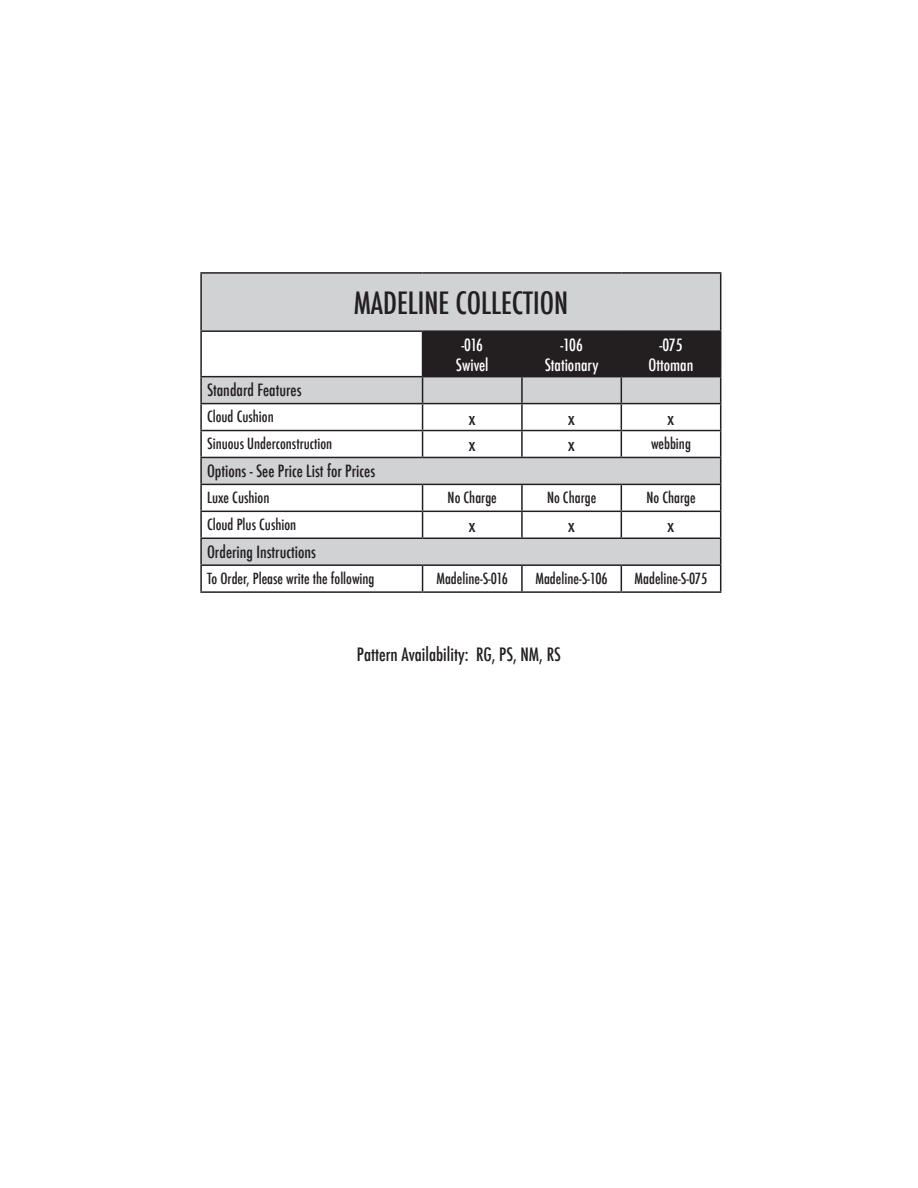
<style>
.page{position:relative;width:918px;height:1188px;background:#fff}
.page>*{position:absolute;margin:0;border:0;box-sizing:border-box;transform-origin:0 0}
.t1{font:500 condensed 30px "Futura";color:#231f20}
.t2{font:500 condensed 18px "Futura";color:#231f20}
.t3{font:500 condensed 16.5px "Futura";color:#231f20}
.t4{font:500 condensed 16.5px "Futura";color:#fff}
.t5{font:500 condensed 15px "Futura";color:#231f20}
</style>
<div class="page">
<svg style="left:202px;top:274px;width:518px;height:290px;fill:#d1d2d4"></svg>
<hr style="left:200px;top:272px;width:223px;height:2px;background:#231f20">
<hr style="left:200px;top:274px;width:2px;height:56px;background:#231f20">
<hr style="left:423px;top:272px;width:99px;height:2px;background:#231f20">
<hr style="left:522px;top:272px;width:99px;height:2px;background:#231f20">
<hr style="left:621px;top:272px;width:100px;height:2px;background:#231f20">
<hr style="left:720px;top:274px;width:1px;height:56px;background:#231f20">
<hr style="left:200px;top:330px;width:223px;height:2px;background:#231f20">
<hr style="left:200px;top:332px;width:2px;height:44px;background:#231f20">
<hr style="left:423px;top:330px;width:99px;height:2px;background:#231f20">
<hr style="left:522px;top:330px;width:99px;height:2px;background:#231f20">
<hr style="left:621px;top:330px;width:100px;height:2px;background:#231f20">
<hr style="left:200px;top:376px;width:223px;height:1px;background:#231f20">
<hr style="left:200px;top:377px;width:2px;height:26px;background:#231f20">
<hr style="left:200px;top:403px;width:223px;height:1px;background:#231f20">
<hr style="left:200px;top:404px;width:2px;height:26px;background:#231f20">
<hr style="left:200px;top:430px;width:223px;height:1px;background:#231f20">
<hr style="left:200px;top:431px;width:2px;height:26px;background:#231f20">
<hr style="left:200px;top:457px;width:223px;height:1px;background:#231f20">
<hr style="left:200px;top:458px;width:2px;height:26px;background:#231f20">
<hr style="left:200px;top:484px;width:223px;height:1px;background:#231f20">
<hr style="left:200px;top:485px;width:2px;height:26px;background:#231f20">
<hr style="left:200px;top:511px;width:223px;height:1px;background:#231f20">
<hr style="left:200px;top:512px;width:2px;height:26px;background:#231f20">
<hr style="left:200px;top:538px;width:223px;height:1px;background:#231f20">
<hr style="left:200px;top:539px;width:2px;height:25px;background:#231f20">
<hr style="left:200px;top:564px;width:223px;height:2px;background:#231f20">
<hr style="left:200px;top:566px;width:2px;height:25px;background:#231f20">
<svg style="left:422px;top:331px;width:299px;height:260px"></svg>
<hr style="left:200px;top:591px;width:223px;height:2px;background:#231f20">
<hr style="left:423px;top:591px;width:99px;height:2px;background:#231f20">
<hr style="left:522px;top:591px;width:99px;height:2px;background:#231f20">
<hr style="left:621px;top:591px;width:100px;height:2px;background:#231f20">
<p class="t1" style="left:354px;top:284px;width:216px">MADELINE COLLECTION</p>
<p class="t4" style="left:461px;top:334px;width:23px">-016</p>
<p class="t4" style="left:456px;top:354px;width:34px">Swivel</p>
<p class="t4" style="left:560px;top:334px;width:24px">-106</p>
<p class="t4" style="left:545px;top:354px;width:55px">Stationary</p>
<p class="t4" style="left:659px;top:334px;width:25px">-075</p>
<p class="t4" style="left:649px;top:354px;width:46px">Ottoman</p>
<p class="t3" style="left:207px;top:380px;width:96px">Standard Features</p>
<p class="t5" style="left:207px;top:407px;width:68px">Cloud Cushion</p>
<p class="t2" style="left:469px;top:406px;width:8px">x</p>
<p class="t2" style="left:568px;top:406px;width:8px">x</p>
<p class="t2" style="left:668px;top:406px;width:8px">x</p>
<p class="t5" style="left:207px;top:434px;width:127px">Sinuous Underconstruction</p>
<p class="t2" style="left:469px;top:433px;width:8px">x</p>
<p class="t2" style="left:568px;top:433px;width:8px">x</p>
<p class="t5" style="left:651px;top:434px;width:41px">webbing</p>
<p class="t3" style="left:207px;top:460px;width:170px">Options - See Price List for Prices</p>
<p class="t5" style="left:207px;top:488px;width:64px">Luxe Cushion</p>
<p class="t5" style="left:448px;top:488px;width:51px">No Charge</p>
<p class="t5" style="left:547px;top:488px;width:51px">No Charge</p>
<p class="t5" style="left:646px;top:488px;width:51px">No Charge</p>
<p class="t5" style="left:207px;top:515px;width:91px">Cloud Plus Cushion</p>
<p class="t2" style="left:469px;top:514px;width:8px">x</p>
<p class="t2" style="left:568px;top:514px;width:8px">x</p>
<p class="t2" style="left:668px;top:514px;width:8px">x</p>
<p class="t3" style="left:207px;top:541px;width:110px">Ordering Instructions</p>
<p class="t5" style="left:207px;top:568px;width:169px">To Order, Please write the following</p>
<p class="t5" style="left:437px;top:568px;width:73px">Madeline-S-016</p>
<p class="t5" style="left:535px;top:568px;width:74px">Madeline-S-106</p>
<p class="t5" style="left:635px;top:568px;width:74px">Madeline-S-075</p>
<p class="t2" style="left:357px;top:643px;width:205px">Pattern Availability: RG, PS, NM, RS</p>
</div>
